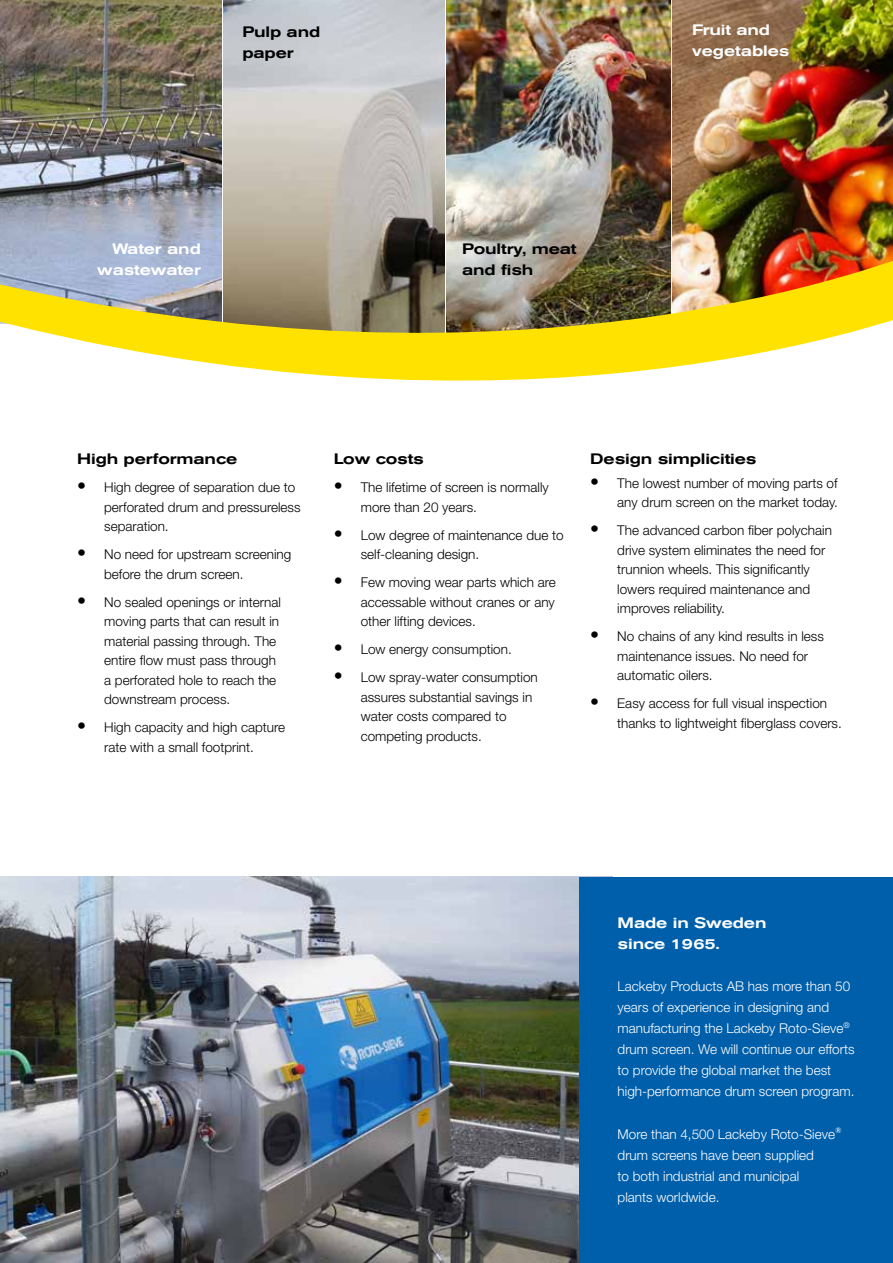
<style>
.page{position:relative;width:893px;height:1263px;background:#fff}
.page>*{position:absolute;margin:0;border:0;box-sizing:border-box;transform-origin:0 0}
.t1{font:500 expanded 15px/21px "Akzidenz Grotesk BE";letter-spacing:-.01em;color:#000}
.t2{font:500 expanded 15px/21px "Akzidenz Grotesk BE";letter-spacing:-.01em;color:#fff}
.t3{font:300 13.5px/19.5px "Helvetica Neue LT Std";color:#000}
.t4{font:300 13.5px/21px "Helvetica Neue LT Std";color:#fff}
.s1{font-weight:100;font-stretch:condensed;font-size:18px}
</style>
<div class="page">
<img style="left:0;top:0;width:222px;height:175px">
<img style="left:446px;top:0;width:225px;height:175px">
<img style="left:223px;top:0;width:222px;height:175px">
<img style="left:672px;top:0;width:221px;height:175px">
<img style="left:0;top:175px;width:893px;height:206px">
<img style="left:0;top:876px;width:612px;height:387px">
<div style="left:580px;top:877px;width:313px;height:386px;background:#005faa"></div>
<p class="t1" style="left:242px;top:21px;width:80px">Pulp and paper</p>
<p class="t2" style="left:692px;top:19px;width:99px">Fruit and vegetables</p>
<p class="t2" style="left:97px;top:238px;width:105px;text-align:right">Water and wastewater</p>
<p class="t1" style="left:462px;top:238px;width:116px">Poultry, meat and fish</p>
<p class="t1" style="left:77px;top:448px;width:162px">High performance</p>
<p class="t3" style="left:104px;top:477px;width:198px;text-indent:-27px"><span class="s1">•</span> High degree of separation due to perforated drum and pressureless separation.</p>
<p class="t3" style="left:104px;top:544px;width:189px;text-indent:-27px"><span class="s1">•</span> No need for upstream screening before the drum screen.</p>
<p class="t3" style="left:104px;top:592px;width:178px;text-indent:-27px"><span class="s1">•</span> No sealed openings or internal moving parts that can result in material passing through. The entire flow must pass through a perforated hole to reach the downstream process.</p>
<p class="t3" style="left:77px;top:717px;width:209px;text-align:center"><span class="s1">•</span> High capacity and high capture rate with a small footprint.</p>
<p class="t1" style="left:334px;top:449px;width:92px">Low costs</p>
<p class="t3" style="left:361px;top:477px;width:190px;text-indent:-27px"><span class="s1">•</span> The lifetime of screen is normally more than 20 years.</p>
<p class="t3" style="left:361px;top:525px;width:204px;text-indent:-27px"><span class="s1">•</span> Low degree of maintenance due to self-cleaning design.</p>
<p class="t3" style="left:361px;top:572px;width:197px;text-align:justify;text-indent:-27px"><span class="s1">•</span> Few moving wear parts which are accessable without cranes or any other lifting devices.</p>
<p class="t3" style="left:334px;top:639px;width:180px"><span class="s1">•</span> Low energy consumption.</p>
<p class="t3" style="left:361px;top:667px;width:179px;text-indent:-27px"><span class="s1">•</span> Low spray-water consumption assures substantial savings in water costs compared to competing products.</p>
<p class="t1" style="left:590px;top:449px;width:168px">Design simplicities</p>
<p class="t3" style="left:590px;top:473px;width:249px;text-align:right"><span class="s1">•</span> The lowest number of moving parts of any drum screen on the market today.</p>
<p class="t3" style="left:617px;top:521px;width:216px;text-indent:-27px"><span class="s1">•</span> The advanced carbon fiber polychain drive system eliminates the need for trunnion wheels. This significantly lowers required maintenance and improves reliability.</p>
<p class="t3" style="left:617px;top:627px;width:208px;text-indent:-27px"><span class="s1">•</span> No chains of any kind results in less maintenance issues. No need for automatic oilers.</p>
<p class="t3" style="left:617px;top:694px;width:226px;text-indent:-27px"><span class="s1">•</span> Easy access for full visual inspection thanks to lightweight fiberglass covers.</p>
<p class="t2" style="left:618px;top:912px;width:150px">Made in Sweden since 1965.</p>
<p class="t4" style="left:618px;top:975px;width:238px">Lackeby Products AB has more than 50 years of experience in designing and manufacturing the Lackeby Roto-Sieve<sup>® </sup>drum screen. We will continue our efforts to provide the global market the best high-performance drum screen program.</p>
<p class="t4" style="left:618px;top:1124px;width:225px">More than 4,500 Lackeby Roto-Sieve<sup>® </sup>drum screens have been supplied<br>to both industrial and municipal<br>plants worldwide.</p>
</div>
